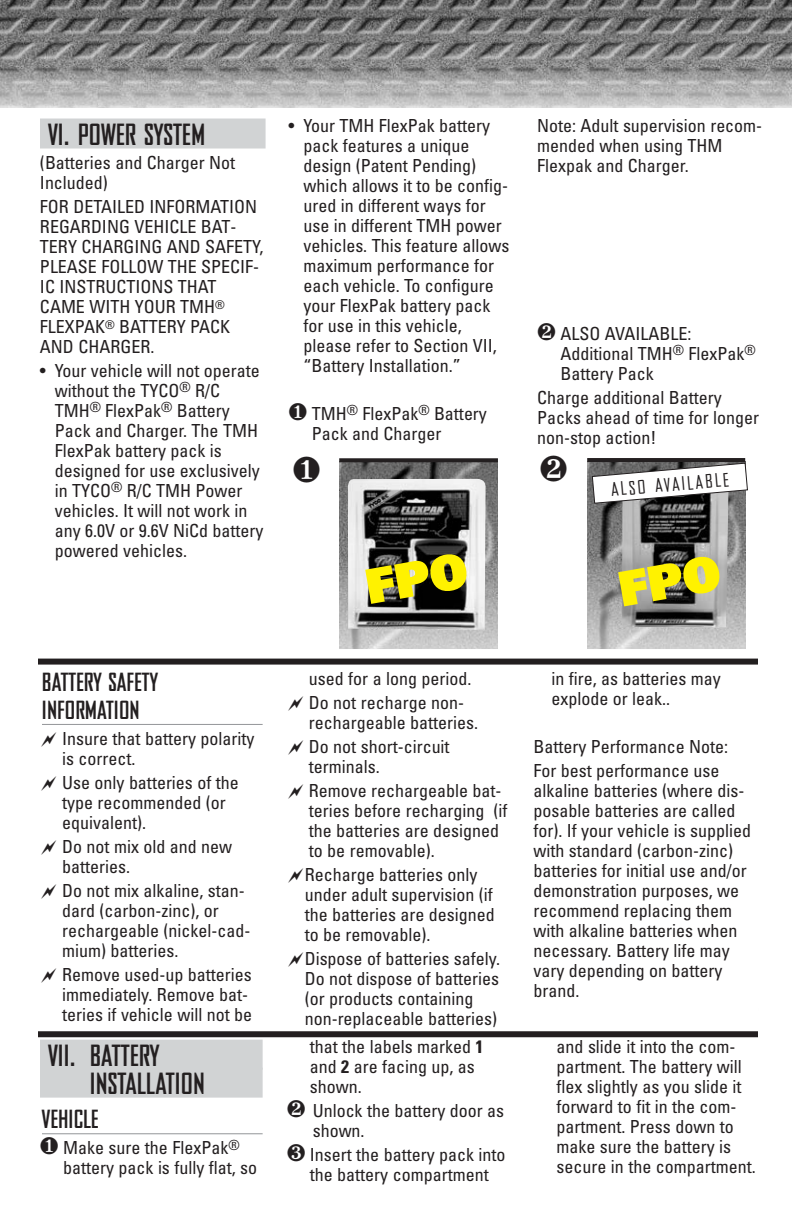
<style>
.page{position:relative;width:792px;height:1224px;background:#fff}
.page>*{position:absolute;margin:0;border:0;box-sizing:border-box;transform-origin:0 0}
.t1{font:700 28px/28px "Bureau Agency";color:#231f20}
.t2{font:700 24px/28px "Bureau Agency";color:#231f20}
.t3{font:condensed 18px/20px "Univers";color:#231f20}
.t4{font:18px "Bureau Agency";color:#231f20}
.s1{font-weight:700}
</style>
<div class="page">
<img style="left:0;top:0;width:792px;height:107px">
<div style="left:40px;top:1040px;width:223px;height:30px;background:#d1d3d4"></div>
<div style="left:40px;top:1068px;width:223px;height:30px;background:#d1d3d4"></div>
<hr style="left:42px;top:1133px;width:221px;height:1px;background:#939598">
<hr style="left:42px;top:724px;width:221px;height:1px;background:#939598">
<div style="left:38px;top:659px;width:720px;height:6px;background:#231f20"></div>
<div style="left:38px;top:1031px;width:720px;height:6px;background:#231f20"></div>
<div style="left:40px;top:119px;width:226px;height:30px;background:#d1d3d4"></div>
<img style="left:340px;top:462px;width:158px;height:187px">
<img style="left:347px;top:478px;width:139px;height:152px">
<svg style="left:339px;top:458px;width:159px;height:4px"></svg>
<img style="left:587px;top:461px;width:159px;height:187px">
<img style="left:621px;top:504px;width:108px;height:124px">
<hr style="left:587px;top:458px;width:158px;height:4px;background:#231f20">
<svg style="left:591px;top:462px;width:157px;height:42px"></svg>
<svg style="left:365px;top:552px;width:104px;height:52px;background:#343434"></svg>
<svg style="left:618px;top:554px;width:104px;height:52px;background:#757575"></svg>
<h1 class="t1" style="left:48px;top:122px;width:159px">VI. POWER SYSTEM</h1>
<p class="t3" style="left:40px;top:154px;width:197px">(Batteries and Charger Not<br>Included)</p>
<p class="t3" style="left:40px;top:198px;width:225px">FOR DETAILED INFORMATION<br>REGARDING VEHICLE BAT-<br>TERY CHARGING AND SAFETY,<br>PLEASE FOLLOW THE SPECIF-<br>IC INSTRUCTIONS THAT<br>CAME WITH YOUR TMH<sup>®<br></sup>FLEXPAK<sup>®</sup> BATTERY PACK<br>AND CHARGER.</p>
<p class="t3" style="left:55px;top:362px;width:210px;text-indent:-15px">• Your vehicle will not operate without the TYCO<sup>®</sup> R/C<br>TMH<sup>®</sup> FlexPak<sup>®</sup> Battery<br>Pack and Charger. The TMH<br>FlexPak battery pack is designed for use exclusively in TYCO<sup>®</sup> R/C TMH Power vehicles. It will not work in any 6.0V or 9.6V NiCd battery powered vehicles.</p>
<p class="t3" style="left:303px;top:117px;width:208px;text-indent:-15px">• Your TMH FlexPak battery pack features a unique design (Patent Pending) which allows it to be config&shy;ured in different ways for use in different TMH power vehicles. This feature allows maximum performance for each vehicle. To configure your FlexPak battery pack for use in this vehicle, please refer to Section VII, “Battery Installation.”</p>
<p class="t3" style="left:312px;top:405px;width:177px;text-indent:-23px">❶ TMH<sup>®</sup> FlexPak<sup>®</sup> Battery<br>Pack and Charger</p>
<p class="t3" style="left:537px;top:117px;width:227px">Note: Adult supervision recom&shy;mended when using THM<br>Flexpak and Charger.</p>
<p class="t3" style="left:560px;top:325px;width:197px;text-indent:-23px">❷ ALSO AVAILABLE:<br>Additional TMH<sup>®</sup> FlexPak<sup>®<br></sup>Battery Pack</p>
<p class="t3" style="left:537px;top:389px;width:223px">Charge additional Battery<br>Packs ahead of time for longer non-stop action!</p>
<p class="t4" style="left:611px;top:484px;width:120px;rotate:-5deg">ALSO AVAILABLE</p>
<h2 class="t2" style="left:42px;top:670px;width:118px">BATTERY SAFETY<br>INFORMATION</h2>
<p class="t3" style="left:62px;top:730px;width:194px">Insure that battery polarity is correct.</p>
<p class="t3" style="left:62px;top:774px;width:178px">Use only batteries of the type recommended (or equivalent).</p>
<p class="t3" style="left:62px;top:838px;width:171px">Do not mix old and new batteries.</p>
<p class="t3" style="left:62px;top:882px;width:190px">Do not mix alkaline, stan&shy;dard (carbon-zinc), or rechargeable (nickel-cad&shy;mium) batteries.</p>
<p class="t3" style="left:62px;top:966px;width:191px">Remove used-up batteries immediately. Remove bat&shy;teries if vehicle will not be</p>
<h1 class="t1" style="left:90px;top:1043px;width:117px;text-indent:-42px">VII. BATTERY<br>INSTALLATION</h1>
<h2 class="t2" style="left:42px;top:1107px;width:58px">VEHICLE</h2>
<p class="t3" style="left:63px;top:1140px;width:195px;text-indent:-23px">❶ Make sure the FlexPak<sup>® </sup>battery pack is fully flat, so</p>
<p class="t3" style="left:309px;top:668px;width:164px;line-height:24px">used for a long period.<br>Do not recharge non-</p>
<p class="t3" style="left:309px;top:712px;width:171px;line-height:24px">rechargeable batteries.<br>Do not short-circuit</p>
<p class="t3" style="left:309px;top:756px;width:194px;line-height:24px">terminals.<br>Remove rechargeable bat-</p>
<p class="t3" style="left:309px;top:802px;width:200px">teries before recharging (if the batteries are designed to be removable).</p>
<p class="t3" style="left:305px;top:866px;width:192px">Recharge batteries only under adult supervision (if the batteries are designed to be removable).</p>
<p class="t3" style="left:305px;top:950px;width:197px">Dispose of batteries safely.<br>Do not dispose of batteries (or products containing non-replaceable batteries)</p>
<p class="t3" style="left:310px;top:1038px;width:175px">that the labels marked <span class="s1">1 </span>and <span class="s1">2</span> are facing up, as shown.</p>
<p class="t3" style="left:313px;top:1102px;width:193px;text-indent:-26px">❷ Unlock the battery door as shown.</p>
<p class="t3" style="left:287px;top:1146px;width:220px;text-align:center">❸ Insert the battery pack into the battery compartment</p>
<p class="t3" style="left:551px;top:670px;width:171px">in fire, as batteries may explode or leak..</p>
<p class="t3" style="left:533px;top:736px;width:196px;line-height:24px">Battery Performance Note:<br>For best performance use</p>
<p class="t3" style="left:533px;top:782px;width:219px">alkaline batteries (where dis&shy;posable batteries are called for). If your vehicle is supplied with standard (carbon-zinc) batteries for initial use and/or demonstration purposes, we recommend replacing them with alkaline batteries when necessary. Battery life may vary depending on battery brand.</p>
<p class="t3" style="left:557px;top:1038px;width:201px">and slide it into the com&shy;partment. The battery will flex slightly as you slide it forward to fit in the com&shy;partment. Press down to make sure the battery is secure in the compartment.</p>
</div>
